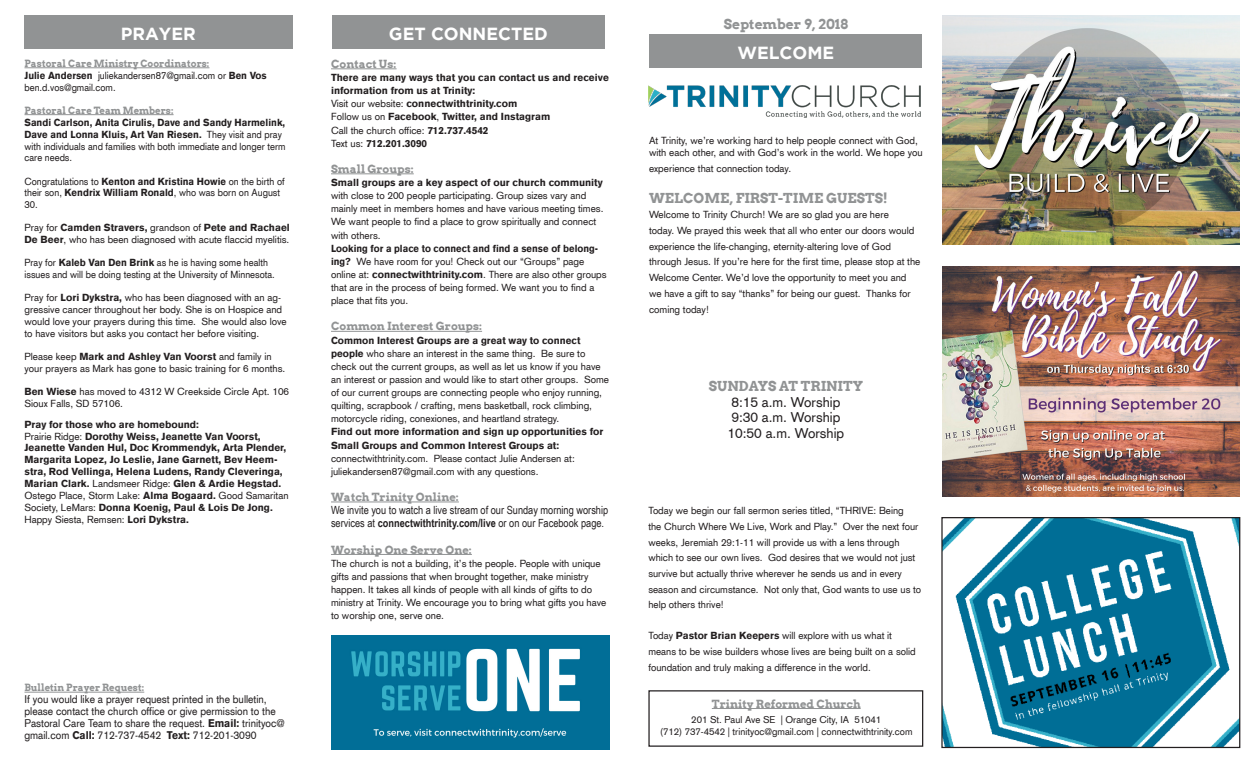
<style>
.page{position:relative;width:1260px;height:765px;background:#fff}
.page>*{position:absolute;margin:0;border:0;box-sizing:border-box;transform-origin:0 0}
.t1{font:700 17.5px "Gotham";color:#fff}
.t2{font:700 13.75px "Arvo";color:#919394}
.t3{font:13.75px "Akzidenz Grotesk CE";color:#231f20}
.t4{font:11.25px/13.1px "Arial Narrow";color:#231f20}
.t5{font:700 11.25px "Arvo";color:#919394}
.t6{font:10.88px/11.9px "Akzidenz Grotesk CE";color:#231f20;scale:.95 1}
.t7{font:10px/13.1px "Akzidenz Grotesk CE";color:#231f20}
.t8{font:900 10px/11.9px "Akzidenz Grotesk CE";color:#231f20}
.t9{font:10px/11.9px "Akzidenz Grotesk CE";color:#231f20;scale:.95 1}
.t10{font:700 10px "Arvo";color:#919394;scale:.95 1}
.t11{font:9.62px "Akzidenz Grotesk CE";color:#231f20}
.s1{font-family:"Arvo";font-weight:700;color:#919394}
.s2{font-weight:900}
.s3{font-weight:400}
.s4{font-weight:700}
</style>
<div class="page">
<hr style="left:331px;top:69px;width:66px;height:1px;background:#919394">
<hr style="left:331px;top:174px;width:83px;height:1px;background:#919394">
<hr style="left:331px;top:331px;width:151px;height:1px;background:#919394">
<hr style="left:331px;top:502px;width:128px;height:1px;background:#919394">
<hr style="left:331px;top:554px;width:141px;height:1px;background:#919394">
<div style="left:649px;top:35px;width:273px;height:33px;background:#919394"></div>
<div style="left:332px;top:15px;width:273px;height:34px;background:#919394"></div>
<div style="left:24px;top:15px;width:269px;height:34px;background:#919394"></div>
<hr style="left:25px;top:68px;width:184px;height:1px;background:#919394">
<hr style="left:25px;top:114px;width:149px;height:1px;background:#919394">
<hr style="left:25px;top:692px;width:119px;height:1px;background:#919394">
<hr style="left:712px;top:708px;width:149px;height:1px;background:#919394">
<div style="left:648px;top:690px;width:275px;height:57px;border:1px solid #231f20"></div>
<img style="left:942px;top:15px;width:298px;height:230px">
<img style="left:331px;top:635px;width:279px;height:115px">
<img style="left:942px;top:266px;width:298px;height:230px">
<img style="left:648px;top:85px;width:273px;height:33px">
<img style="left:943px;top:519px;width:295px;height:227px">
<div style="left:941px;top:517px;width:299px;height:231px;border:1px solid #231f20"></div>
<p class="t1" style="left:121px;top:23px;width:77px">PRAYER</p>
<p class="t9" style="left:25px;top:57px;width:257px"><span class="s1">Pastoral Care Ministry Coordinators:<br></span><span class="s2">Julie Andersen</span> juliekandersen87@gmail.com or <span class="s2">Ben Vos </span>ben.d.vos@gmail.com.</p>
<p class="t9" style="left:25px;top:104px;width:276px"><span class="s1">Pastoral Care Team Members:<br></span><span class="s2">Sandi Carlson, Anita Cirulis, Dave and Sandy Harmelink, Dave and Lonna Kluis, Art Van Riesen.</span> They visit and pray with individuals and families with both immediate and longer term care needs.</p>
<p class="t9" style="left:25px;top:175px;width:276px">Congratulations to <span class="s2">Kenton and Kristina Howie</span> on the birth of their son, <span class="s2">Kendrix William Ronald</span>, who was born on August<br>30.</p>
<p class="t7" style="left:25px;top:222px;width:267px;line-height:11.9px">Pray for <span class="s2">Camden Stravers,</span> grandson of <span class="s2">Pete and Rachael<br>De Beer</span>, who has been diagnosed with acute flaccid myelitis.</p>
<p class="t9" style="left:25px;top:257px;width:265px">Pray for <span class="s2">Kaleb Van Den Brink</span> as he is having some health issues and will be doing testing at the University of Minnesota.</p>
<p class="t7" style="left:25px;top:292px;width:264px;line-height:11.9px">Pray for <span class="s2">Lori Dykstra,</span> who has been diagnosed with an ag&shy;gressive cancer throughout her body. She is on Hospice and would love your prayers during this time. She would also love to have visitors but asks you contact her before visiting.</p>
<p class="t7" style="left:25px;top:351px;width:262px;line-height:11.9px">Please keep <span class="s2">Mark and Ashley Van Voorst</span> and family in your prayers as Mark has gone to basic training for 6 months.</p>
<p class="t7" style="left:25px;top:386px;width:266px;line-height:11.9px"><span class="s2">Ben Wiese</span> has moved to 4312 W Creekside Circle Apt. 106<br>Sioux Falls, SD 57106.</p>
<p class="t8" style="left:25px;top:418px;width:176px">Pray for those who are homebound:</p>
<p class="t8" style="left:25px;top:430px;width:266px"><span class="s3">Prairie Ridge:</span> Dorothy Weiss, Jeanette Van Voorst, Jeanette Vanden Hul, Doc Krommendyk, Arta Plender, Margarita Lopez, Jo Leslie, Jane Garnett, Bev Heem&shy;stra, Rod Vellinga, Helena Ludens, Randy Cleveringa, Marian Clark. <span class="s3">Landsmeer Ridge:</span> Glen &amp; Ardie Hegstad.<br><span class="s3">Ostego Place, Storm Lake:</span> Alma Bogaard. <span class="s3">Good Samaritan Society, LeMars:</span> Donna Koenig, Paul &amp; Lois De Jong.<br><span class="s3">Happy Siesta, Remsen:</span> Lori Dykstra.</p>
<p class="t10" style="left:25px;top:682px;width:128px">Bulletin Prayer Request:</p>
<p class="t6" style="left:25px;top:693px;width:275px">If you would like a prayer request printed in the bulletin, please contact the church office or give permission to the Pastoral Care Team to share the request. <span class="s2">Email:</span> trinityoc@ gmail.com <span class="s2">Call:</span> 712-737-4542 <span class="s2">Text:</span> 712-201-3090</p>
<p class="t1" style="left:389px;top:23px;width:160px">GET CONNECTED</p>
<p class="t5" style="left:331px;top:57px;width:67px">Contact Us:</p>
<p class="t8" style="left:331px;top:71px;width:279px;line-height:13.1px">There are many ways that you can contact us and receive information from us at Trinity:</p>
<p class="t8" style="left:331px;top:98px;width:188px"><span class="s3">Visit our website:</span> connectwithtrinity.com</p>
<p class="t8" style="left:331px;top:111px;width:221px"><span class="s3">Follow us on</span> Facebook<span class="s3">,</span> Twitter, and Instagram</p>
<p class="t7" style="left:331px;top:123px;width:159px">Call the church office: <span class="s2">712.737.4542</span></p>
<p class="t8" style="left:331px;top:137px;width:98px"><span class="s3">Text us:</span> 712.201.3090</p>
<p class="t5" style="left:331px;top:162px;width:84px">Small Groups:</p>
<p class="t7" style="left:331px;top:176px;width:274px"><span class="s2">Small groups are a key aspect of our church community </span>with close to 200 people participating. Group sizes vary and mainly meet in members homes and have various meeting times.<br>We want people to find a place to grow spiritually and connect with others.</p>
<p class="t7" style="left:331px;top:242px;width:277px"><span class="s2">Looking for a place to connect and find a sense of belong&shy;ing?</span> We have room for you! Check out our “Groups” page online at: <span class="s2">connectwithtrinity.com</span>. There are also other groups that are in the process of being formed. We want you to find a place that fits you.</p>
<p class="t5" style="left:331px;top:319px;width:153px">Common Interest Groups:</p>
<p class="t7" style="left:331px;top:333px;width:279px"><span class="s2">Common Interest Groups are a great way to connect people</span> who share an interest in the same thing. Be sure to check out the current groups, as well as let us know if you have an interest or passion and would like to start other groups. Some of our current groups are connecting people who enjoy running, quilting, scrapbook / crafting, mens basketball, rock climbing, motorcycle riding, conexiones, and heartland strategy.</p>
<p class="t8" style="left:331px;top:426px;width:274px;line-height:13.1px">Find out more information and sign up opportunities for<br>Small Groups and Common Interest Groups at:</p>
<p class="t7" style="left:331px;top:452px;width:245px">connectwithtrinity.com. Please contact Julie Andersen at:</p>
<p class="t7" style="left:331px;top:465px;width:209px">juliekandersen87@gmail.com with any questions.</p>
<p class="t5" style="left:331px;top:490px;width:129px">Watch Trinity Online:</p>
<p class="t4" style="left:331px;top:503px;width:279px">We invite you to watch a live stream of our Sunday morning worship services at <span class="s4">connectwithtrinity.com/live</span> or on our Facebook page.</p>
<p class="t5" style="left:331px;top:542px;width:142px">Worship One Serve One:</p>
<p class="t7" style="left:331px;top:557px;width:277px">The church is not a building, it’s the people. People with unique gifts and passions that when brought together, make ministry happen. It takes all kinds of people with all kinds of gifts to do ministry at Trinity. We encourage you to bring what gifts you have to worship one, serve one.</p>
<p class="t2" style="left:724px;top:15px;width:126px">September 9, 2018</p>
<p class="t1" style="left:737px;top:42px;width:98px">WELCOME</p>
<p class="t7" style="left:649px;top:134px;width:275px;line-height:12px">At Trinity, we’re working hard to help people connect with God, with each other, and with God’s work in the world. We hope you</p>
<p class="t7" style="left:649px;top:161px;width:144px">experience that connection today.</p>
<p class="t2" style="left:649px;top:189px;width:240px">WELCOME, FIRST-TIME GUESTS!</p>
<p class="t7" style="left:649px;top:207px;width:273px;line-height:15.8px">Welcome to Trinity Church! We are so glad you are here<br>today. We prayed this week that all who enter our doors would experience the life-changing, eternity-altering love of God through Jesus. If you’re here for the first time, please stop at the Welcome Center. We’d love the opportunity to meet you and we have a gift to say “thanks” for being our guest. Thanks for coming today!</p>
<p class="t2" style="left:709px;top:377px;width:156px">SUNDAYS AT TRINITY</p>
<p class="t3" style="left:731px;top:393px;width:110px">8:15 a.m. Worship</p>
<p class="t3" style="left:731px;top:408px;width:110px">9:30 a.m. Worship</p>
<p class="t3" style="left:728px;top:424px;width:118px">10:50 a.m. Worship</p>
<p class="t7" style="left:648px;top:503px;width:274px;line-height:15.6px">Today we begin our fall sermon series titled, “THRIVE: Being<br>the Church Where We Live, Work and Play.” Over the next four weeks, Jeremiah 29:1-11 will provide us with a lens through which to see our own lives. God desires that we would not just survive but actually thrive wherever he sends us and in every season and circumstance. Not only that, God wants to use us to help others thrive!</p>
<p class="t7" style="left:648px;top:628px;width:269px;line-height:15.6px">Today <span class="s2">Pastor Brian Keepers</span> will explore with us what it means to be wise builders whose lives are being built on a solid foundation and truly making a difference in the world.</p>
<p class="t5" style="left:712px;top:697px;width:150px">Trinity Reformed Church</p>
<p class="t11" style="left:691px;top:713px;width:191px">201 St. Paul Ave SE | Orange City, IA 51041</p>
<p class="t11" style="left:660px;top:726px;width:254px">(712) 737-4542 | trinityoc@gmail.com | connectwithtrinity.com</p>
</div>
